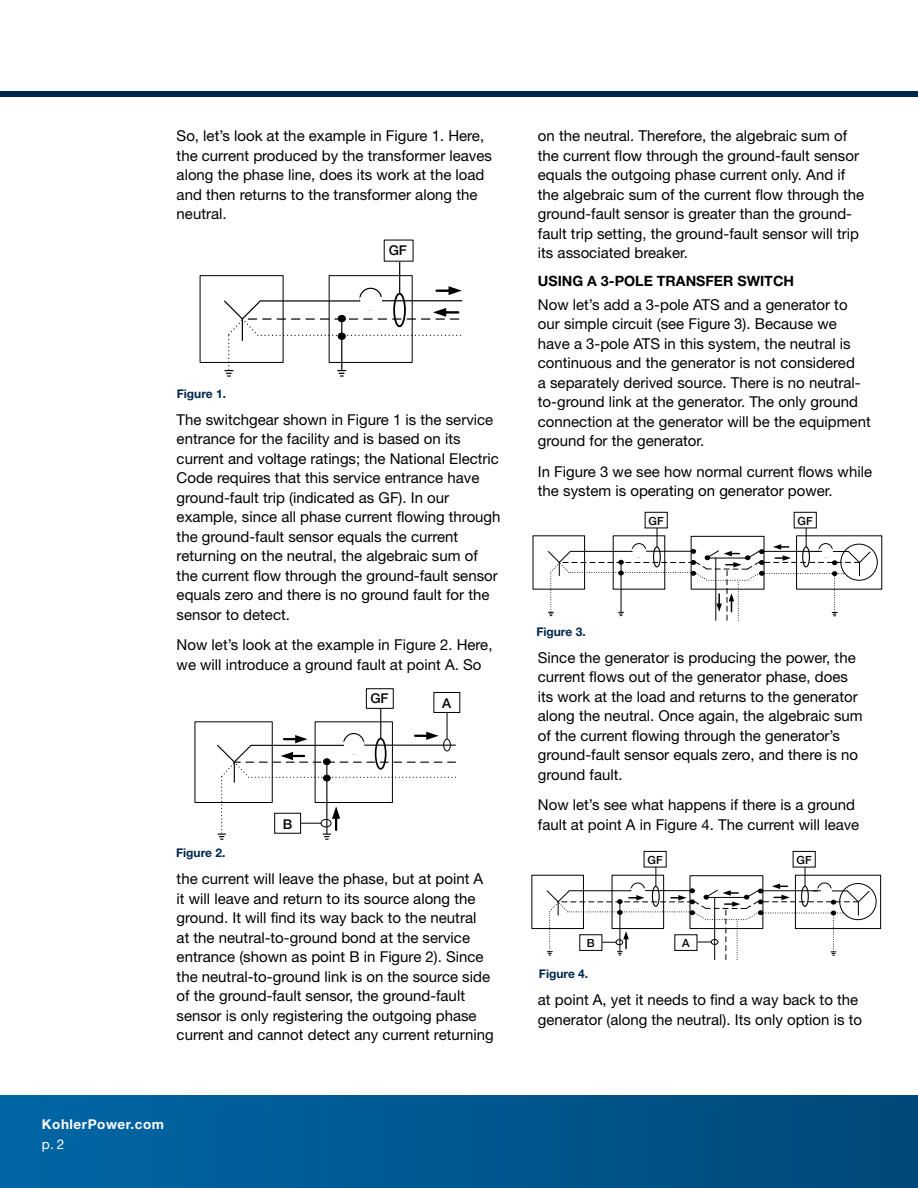
<style>
.page{position:relative;width:918px;height:1188px;background:#fff}
.page>*{position:absolute;margin:0;border:0;box-sizing:border-box;transform-origin:0 0}
.t1{font:15px/19.5px "Helvetica Neue";color:#000}
.t2{font:700 14.25px "Helvetica Neue";color:#000}
.t3{font:700 13.5px "Helvetica Neue";letter-spacing:.04em;color:#fff}
.t4{font:500 13.5px "Helvetica Neue";color:#000}
.t5{font:13.5px "Helvetica Neue";color:#fff}
.t6{font:700 12px "Helvetica Neue";color:#00274d}
.t7{font:500 11.25px "Helvetica Neue";color:#000}
</style>
<div class="page">
<div style="left:0;top:1096px;width:918px;height:92px;background:linear-gradient(to right,#0066a6,#00497a)"></div>
<div style="left:0;top:91px;width:918px;height:6px;background:#00274d"></div>
<div style="left:795px;top:875px;width:86px;height:54px;border:1px solid #000"></div>
<div style="left:840px;top:883px;width:36px;height:37px;border:1px solid #000;border-radius:50%"></div>
<svg style="left:546px;top:866px;width:324px;height:94px"></svg>
<div style="left:200px;top:275px;width:83px;height:88px;border:1px solid #000"></div>
<div style="left:329px;top:275px;width:83px;height:88px;border:1px solid #000"></div>
<hr style="left:399px;top:261px;width:1px;height:33px;background:#000">
<svg style="left:223px;top:286px;width:239px;height:91px"></svg>
<div style="left:841px;top:544px;width:36px;height:36px;border:1px solid #000;border-radius:50%"></div>
<svg style="left:547px;top:527px;width:324px;height:93px"></svg>
<div style="left:580px;top:935px;width:22px;height:15px;background:#fff"></div>
<div style="left:579px;top:934px;width:23px;height:17px;border:1px solid #000"></div>
<div style="left:675px;top:935px;width:22px;height:15px;background:#fff"></div>
<div style="left:674px;top:934px;width:23px;height:17px;border:1px solid #000"></div>
<div style="left:645px;top:512px;width:23px;height:16px;border:1px solid #000"></div>
<div style="left:644px;top:851px;width:23px;height:16px;border:1px solid #000"></div>
<div style="left:794px;top:512px;width:23px;height:16px;border:1px solid #000"></div>
<div style="left:793px;top:851px;width:23px;height:16px;border:1px solid #000"></div>
<hr style="left:380px;top:708px;width:1px;height:31px;background:#000">
<div style="left:366px;top:688px;width:28px;height:21px;border:1px solid #000"></div>
<svg style="left:216px;top:712px;width:239px;height:128px"></svg>
<div style="left:274px;top:813px;width:27px;height:21px;border:1px solid #000"></div>
<div style="left:434px;top:692px;width:26px;height:21px;border:1px solid #000"></div>
<p class="t1" style="left:177px;top:127px;width:317px">So, let’s look at the example in Figure 1. Here, the current produced by the transformer leaves along the phase line, does its work at the load and then returns to the transformer along the neutral.</p>
<p class="t4" style="left:389px;top:245px;width:20px">GF</p>
<p class="t6" style="left:177px;top:390px;width:51px">Figure 1.</p>
<p class="t1" style="left:177px;top:411px;width:325px">The switchgear shown in Figure 1 is the service entrance for the facility and is based on its current and voltage ratings; the National Electric Code requires that this service entrance have ground-fault trip (indicated as GF). In our example, since all phase current flowing through the ground-fault sensor equals the current returning on the neutral, the algebraic sum of the current flow through the ground-fault sensor equals zero and there is no ground fault for the sensor to detect.</p>
<p class="t1" style="left:177px;top:637px;width:317px">Now let’s look at the example in Figure 2. Here, we will introduce a ground fault at point A. So</p>
<p class="t4" style="left:370px;top:693px;width:20px">GF</p>
<p class="t4" style="left:442px;top:698px;width:11px">A</p>
<p class="t6" style="left:176px;top:848px;width:51px">Figure 2.</p>
<p class="t4" style="left:283px;top:819px;width:11px">B</p>
<p class="t1" style="left:177px;top:871px;width:319px">the current will leave the phase, but at point A it will leave and return to its source along the ground. It will find its way back to the neutral<br>at the neutral-to-ground bond at the service entrance (shown as point B in Figure 2). Since the neutral-to-ground link is on the source side of the ground-fault sensor, the ground-fault sensor is only registering the outgoing phase current and cannot detect any current returning</p>
<p class="t3" style="left:42px;top:1120px;width:124px">KohlerPower.com</p>
<p class="t5" style="left:42px;top:1139px;width:24px">p. 2</p>
<p class="t1" style="left:538px;top:127px;width:328px">on the neutral. Therefore, the algebraic sum of the current flow through the ground-fault sensor equals the outgoing phase current only. And if the algebraic sum of the current flow through the ground-fault sensor is greater than the ground&shy;fault trip setting, the ground-fault sensor will trip its associated breaker.</p>
<p class="t2" style="left:538px;top:276px;width:258px">USING A 3-POLE TRANSFER SWITCH</p>
<p class="t1" style="left:538px;top:296px;width:334px">Now let’s add a 3-pole ATS and a generator to our simple circuit (see Figure 3). Because we have a 3-pole ATS in this system, the neutral is continuous and the generator is not considered<br>a separately derived source. There is no neutral&shy;to-ground link at the generator. The only ground connection at the generator will be the equipment ground for the generator.</p>
<p class="t1" style="left:538px;top:463px;width:336px">In Figure 3 we see how normal current flows while the system is operating on generator power.</p>
<p class="t6" style="left:536px;top:627px;width:51px">Figure 3.</p>
<p class="t7" style="left:649px;top:516px;width:17px">GF</p>
<p class="t7" style="left:798px;top:516px;width:17px">GF</p>
<p class="t1" style="left:538px;top:649px;width:326px">Since the generator is producing the power, the current flows out of the generator phase, does its work at the load and returns to the generator along the neutral. Once again, the algebraic sum of the current flowing through the generator’s ground-fault sensor equals zero, and there is no ground fault.</p>
<p class="t1" style="left:538px;top:797px;width:323px">Now let’s see what happens if there is a ground fault at point A in Figure 4. The current will leave</p>
<p class="t7" style="left:648px;top:856px;width:17px">GF</p>
<p class="t7" style="left:587px;top:939px;width:9px">B</p>
<p class="t7" style="left:682px;top:939px;width:9px">A</p>
<p class="t6" style="left:539px;top:970px;width:51px">Figure 4.</p>
<p class="t7" style="left:797px;top:856px;width:17px">GF</p>
<p class="t1" style="left:538px;top:992px;width:326px">at point A, yet it needs to find a way back to the generator (along the neutral). Its only option is to</p>
</div>
